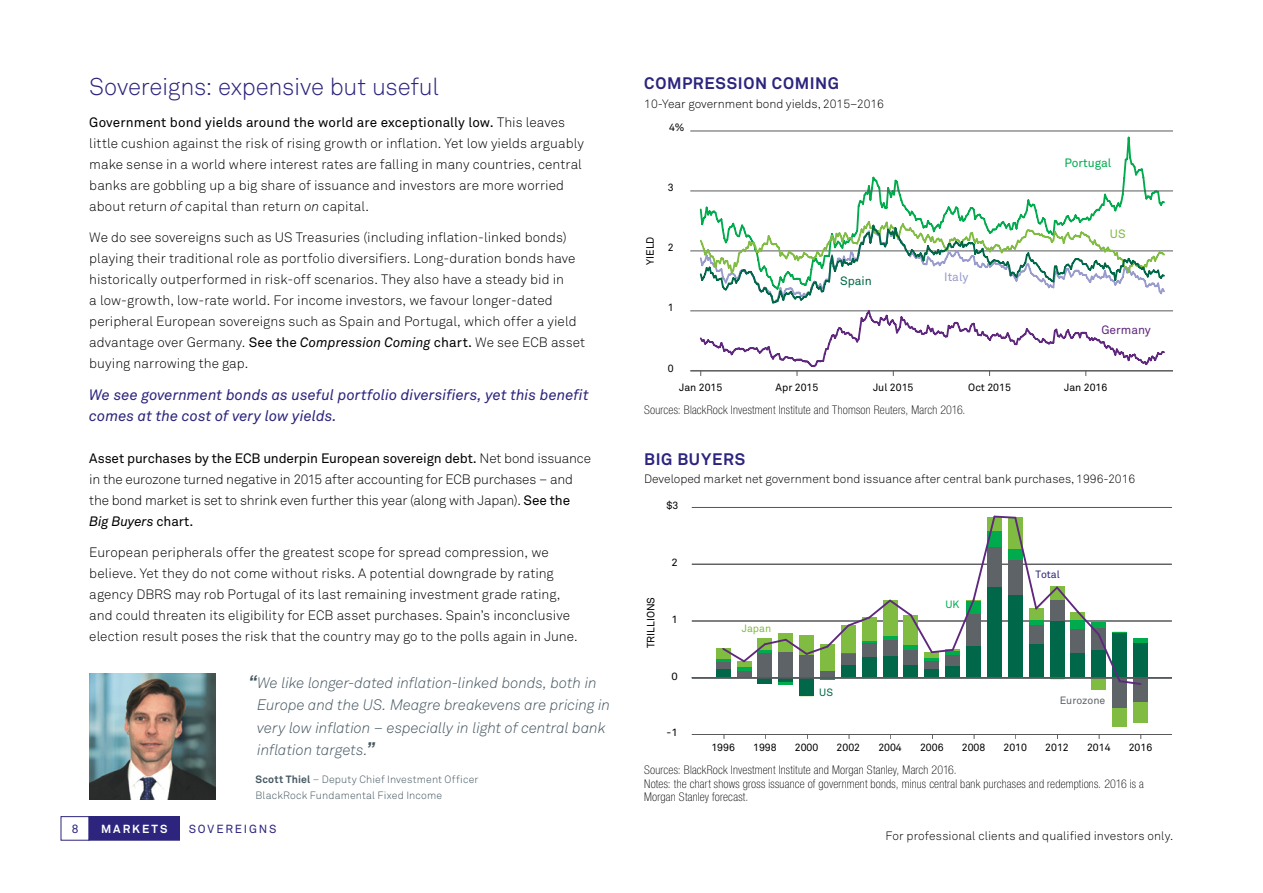
<style>
.page{position:relative;width:1263px;height:893px;background:#fff}
.page>*{position:absolute;margin:0;border:0;box-sizing:border-box;transform-origin:0 0}
.t1{font:24px "Akkurat Light Pro";letter-spacing:-.01em;color:#2c247d}
.t2{font:700 16.5px "Akkurat Pro";letter-spacing:.035em;color:#2c247d}
.t3{font:italic 15px/22.5px "Akkurat Light Pro";letter-spacing:-.005em;color:#445660}
.t4{font:italic 15px/21px "Akkurat Pro";color:#2c247d}
.t5{font:13.5px/21px "Akkurat Light Pro";color:#000}
.t6{font:13.5px "Akkurat Pro";color:#000}
.t7{font:italic 13.5px "Akkurat Pro";letter-spacing:-.01em;color:#000}
.t8{font:100 condensed 12px/13.5px "Helvetica Neue LT Std";letter-spacing:.015em;color:#000}
.t9{font:12px "Akkurat Light Pro";color:#000}
.t10{font:12px "Akkurat Pro";color:#00ab4e}
.t11{font:12px "Akkurat Pro";color:#5f277e}
.t12{font:12px "Akkurat Pro";color:#006848}
.t13{font:12px "Akkurat Pro";color:#999bcd}
.t14{font:12px "Akkurat Pro";color:#80bc41}
.t15{font:12px "Akkurat Pro";color:#2c247d}
.t16{font:11.7px "Akkurat Pro";letter-spacing:.16em;color:#2c247d}
.t17{font:700 11.7px "Akkurat Pro";letter-spacing:.17em;color:#fff}
.t18{font:10.5px "Akkurat Pro";color:#000}
.t19{font:10.5px/15.8px "Akkurat Light Pro";letter-spacing:.015em;color:#445660}
.t20{font:10.5px "Akkurat Pro";color:#5d6366}
.t21{font:10.5px "Akkurat Pro";color:#000;scale:1.08 1}
.t22{font:10.5px "Akkurat Pro";color:#80bc41}
.t23{font:10.5px "Akkurat Pro";color:#2c247d}
.t24{font:10.5px "Akkurat Pro";color:#00ab4e}
.t25{font:10.5px "Akkurat Pro";color:#006848}
.s1{font-family:"Akkurat Light Pro"}
.s2{font-style:italic}
.s3{font-family:"Akkurat Pro"}
.s4{font-family:"Akkurat Pro";font-style:italic}
.s5{font-style:normal}
.s6{font-family:"Akkurat Pro";font-weight:700;font-size:18px}
.s7{font-family:"Akkurat Pro";font-weight:700}
</style>
<div class="page">
<div style="left:61px;top:816px;width:28px;height:24px;border:1px solid #2c247d"></div>
<div style="left:89px;top:817px;width:90px;height:23px;background:#2c247d"></div>
<div style="left:89px;top:816px;width:91px;height:24px;border:1px solid #2c247d"></div>
<img style="left:89px;top:673px;width:126px;height:126px">
<hr style="left:690px;top:311px;width:483px;height:1px;background:#57595b">
<hr style="left:690px;top:370px;width:483px;height:2px;background:#57595b">
<hr style="left:690px;top:131px;width:483px;height:1px;background:#57595b">
<hr style="left:690px;top:251px;width:483px;height:1px;background:#57595b">
<hr style="left:690px;top:191px;width:483px;height:1px;background:#57595b">
<svg style="left:698px;top:136px;width:469px;height:240px"></svg>
<div style="left:1092px;top:678px;width:14px;height:12px;background:#80bc41"></div>
<div style="left:1112px;top:708px;width:15px;height:19px;background:#80bc41"></div>
<div style="left:1133px;top:702px;width:14px;height:21px;background:#80bc41"></div>
<svg style="left:799px;top:696px;width:15px;height:1px"></svg>
<div style="left:1112px;top:678px;width:15px;height:30px;background:#5d6366"></div>
<div style="left:1133px;top:678px;width:14px;height:24px;background:#5d6366"></div>
<div style="left:799px;top:678px;width:15px;height:18px;background:#006848"></div>
<hr style="left:692px;top:734px;width:480px;height:1px;background:#57595b">
<hr style="left:692px;top:621px;width:480px;height:1px;background:#57595b">
<hr style="left:692px;top:564px;width:480px;height:1px;background:#57595b">
<hr style="left:692px;top:507px;width:480px;height:1px;background:#57595b">
<div style="left:716px;top:648px;width:14px;height:11px;background:#80bc41"></div>
<hr style="left:716px;top:659px;width:14px;height:3px;background:#00ab4e">
<hr style="left:1133px;top:639px;width:14px;height:4px;background:#00ab4e">
<div style="left:716px;top:662px;width:14px;height:7px;background:#5d6366"></div>
<div style="left:716px;top:669px;width:14px;height:9px;background:#006848"></div>
<div style="left:1133px;top:643px;width:14px;height:35px;background:#006848"></div>
<hr style="left:692px;top:677px;width:480px;height:1px;background:#57595b">
<svg style="left:720px;top:515px;width:423px;height:171px"></svg>
<h1 class="t1" style="left:89px;top:73px;width:351px">Sovereigns: expensive but useful</h1>
<p class="t6" style="left:89px;top:114px;width:477px">Government bond yields around the world are exceptionally low. <span class="s1">This leaves</span></p>
<p class="t5" style="left:89px;top:133px;width:496px">little cushion against the risk of rising growth or inflation. Yet low yields arguably make sense in a world where interest rates are falling in many countries, central banks are gobbling up a big share of issuance and investors are more worried about return <span class="s2">of</span> capital than return <span class="s2">on</span> capital.</p>
<p class="t5" style="left:89px;top:227px;width:497px">We do see sovereigns such as US Treasuries (including inflation-linked bonds) playing their traditional role as portfolio diversifiers. Long-duration bonds have historically outperformed in risk-off scenarios. They also have a steady bid in<br>a low-growth, low-rate world. For income investors, we favour longer-dated peripheral European sovereigns such as Spain and Portugal, which offer a yield advantage over Germany. <span class="s3">See the</span> <span class="s4">Compression Coming</span> <span class="s3">chart.</span> We see ECB asset buying narrowing the gap.</p>
<p class="t4" style="left:89px;top:384px;width:501px">We see government bonds as useful portfolio diversifiers, yet this benefit comes at the cost of very low yields.</p>
<p class="t6" style="left:89px;top:450px;width:503px">Asset purchases by the ECB underpin European sovereign debt. <span class="s1">Net bond issuance</span></p>
<p class="t5" style="left:89px;top:469px;width:485px">in the eurozone turned negative in 2015 after accounting for ECB purchases – and the bond market is set to shrink even further this year (along with Japan). <span class="s3">See the</span></p>
<p class="t7" style="left:89px;top:513px;width:106px">Big Buyers <span class="s5">chart.</span></p>
<p class="t5" style="left:89px;top:542px;width:490px">European peripherals offer the greatest scope for spread compression, we believe. Yet they do not come without risks. A potential downgrade by rating agency DBRS may rob Portugal of its last remaining investment grade rating, and could threaten its eligibility for ECB asset purchases. Spain’s inconclusive election result poses the risk that the country may go to the polls again in June.</p>
<p class="t3" style="left:257px;top:671px;width:355px;text-indent:-8px"><span class="s6">“</span>We like longer-dated inflation-linked bonds, both in Europe and the US. Meagre breakevens are pricing in very low inflation – especially in light of central bank inflation targets.<span class="s6">”</span></p>
<p class="t19" style="left:255px;top:771px;width:224px"><span class="s7">Scott Thiel</span> – Deputy Chief Investment Officer<br>BlackRock Fundamental Fixed Income</p>
<p class="t15" style="left:72px;top:822px;width:8px">8</p>
<p class="t17" style="left:101px;top:822px;width:68px">MARKETS</p>
<p class="t16" style="left:189px;top:822px;width:89px">SOVEREIGNS</p>
<p class="t2" style="left:644px;top:73px;width:196px">COMPRESSION COMING</p>
<p class="t9" style="left:644px;top:96px;width:241px">10-Year government bond yields, 2015–2016</p>
<p class="t18" style="left:669px;top:122px;width:17px">4%</p>
<p class="t18" style="left:668px;top:181px;width:7px">3</p>
<p class="t10" style="left:1064px;top:156px;width:48px">Portugal</p>
<p class="t18" style="left:644px;top:265px;width:30px;rotate:-90deg">YIELD</p>
<p class="t18" style="left:668px;top:241px;width:7px">2</p>
<p class="t18" style="left:668px;top:301px;width:7px">1</p>
<p class="t18" style="left:668px;top:362px;width:7px">0</p>
<p class="t12" style="left:840px;top:274px;width:33px">Spain</p>
<p class="t13" style="left:944px;top:270px;width:26px">Italy</p>
<p class="t14" style="left:1110px;top:227px;width:17px">US</p>
<p class="t11" style="left:1101px;top:323px;width:51px">Germany</p>
<p class="t18" style="left:679px;top:381px;width:45px">Jan 2015</p>
<p class="t18" style="left:776px;top:381px;width:44px">Apr 2015</p>
<p class="t18" style="left:873px;top:381px;width:42px">Jul 2015</p>
<p class="t18" style="left:1064px;top:381px;width:45px">Jan 2016</p>
<p class="t18" style="left:968px;top:381px;width:44px">Oct 2015</p>
<p class="t8" style="left:644px;top:403px;width:323px">Sources: BlackRock Investment Institute and Thomson Reuters, March 2016.</p>
<p class="t2" style="left:644px;top:449px;width:102px">BIG BUYERS</p>
<p class="t9" style="left:644px;top:472px;width:493px">Developed market net government bond issuance after central bank purchases, 1996-2016</p>
<p class="t18" style="left:667px;top:500px;width:13px">$3</p>
<p class="t21" style="left:671px;top:556px;width:7px">2</p>
<p class="t18" style="left:645px;top:648px;width:53px;rotate:-90deg">TRILLIONS</p>
<p class="t24" style="left:945px;top:598px;width:16px">UK</p>
<p class="t25" style="left:819px;top:686px;width:15px">US</p>
<p class="t21" style="left:671px;top:613px;width:7px">1</p>
<p class="t22" style="left:742px;top:623px;width:31px">Japan</p>
<p class="t21" style="left:671px;top:670px;width:7px">0</p>
<p class="t21" style="left:667px;top:727px;width:12px">-1</p>
<p class="t23" style="left:1035px;top:569px;width:26px">Total</p>
<p class="t20" style="left:1060px;top:695px;width:47px">Eurozone</p>
<p class="t18" style="left:711px;top:741px;width:25px">1996</p>
<p class="t18" style="left:753px;top:741px;width:25px">1998</p>
<p class="t18" style="left:795px;top:741px;width:25px">2000</p>
<p class="t18" style="left:836px;top:741px;width:25px">2002</p>
<p class="t18" style="left:878px;top:741px;width:25px">2004</p>
<p class="t18" style="left:920px;top:741px;width:25px">2006</p>
<p class="t18" style="left:962px;top:741px;width:25px">2008</p>
<p class="t18" style="left:1003px;top:741px;width:25px">2010</p>
<p class="t18" style="left:1045px;top:741px;width:25px">2012</p>
<p class="t18" style="left:1087px;top:741px;width:25px">2014</p>
<p class="t18" style="left:1129px;top:741px;width:25px">2016</p>
<p class="t8" style="left:644px;top:763px;width:501px">Sources: BlackRock Investment Institute and Morgan Stanley, March 2016.<br>Notes: the chart shows gross issuance of government bonds, minus central bank purchases and redemptions. 2016 is a<br>Morgan Stanley forecast.</p>
<p class="t9" style="left:885px;top:829px;width:289px">For professional clients and qualified investors only.</p>
</div>
